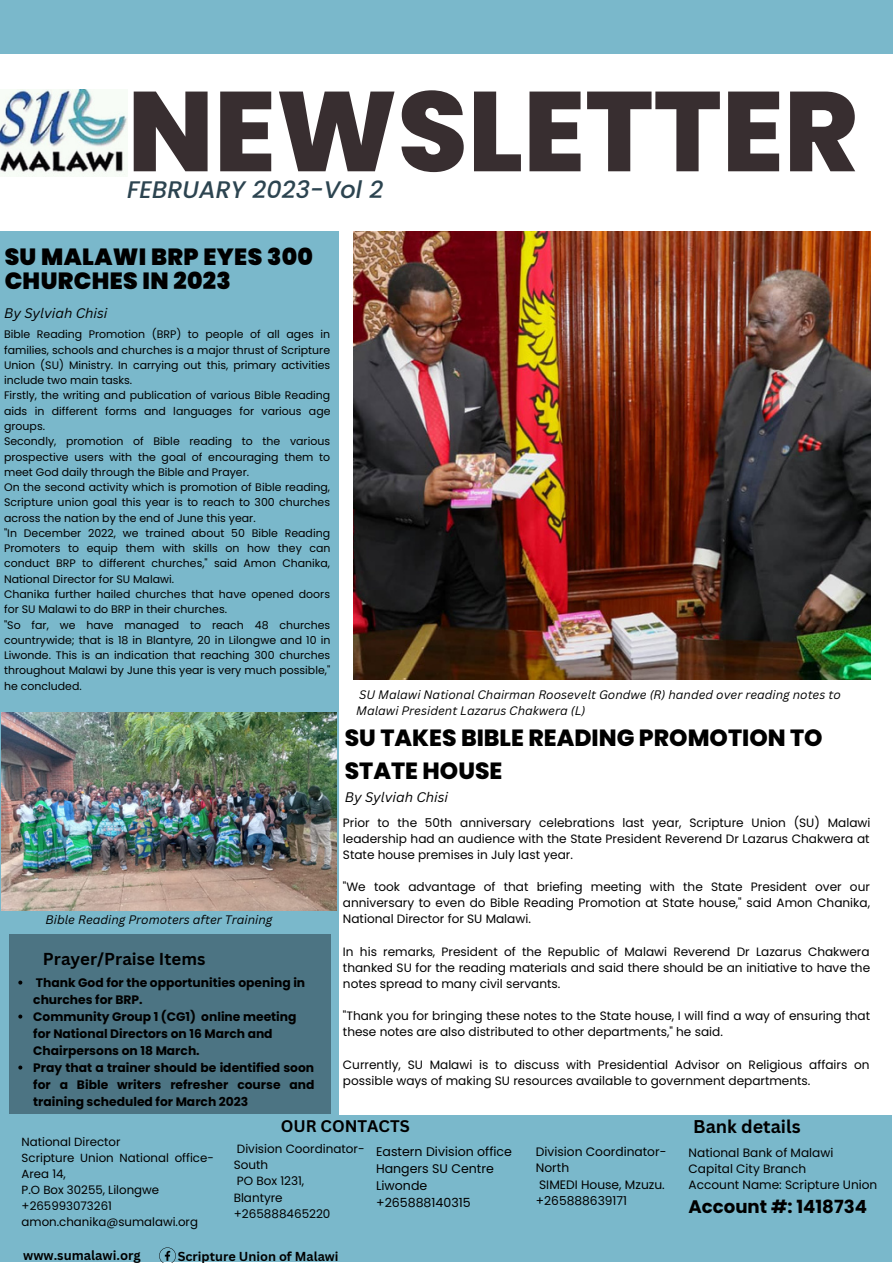
<style>
.page{position:relative;width:893px;height:1264px;background:#fff}
.page>*{position:absolute;margin:0;border:0;box-sizing:border-box;transform-origin:0 0}
.t1{font:800 113.1px "Poppins";color:#382e30}
.t2{font:italic 500 24px "Poppins";color:#2c4450}
.t3{font:800 23.4px/32.7px "Poppins";color:#000}
.t4{font:900 23.4px/23.5px "Poppins";letter-spacing:.015em;color:#000}
.t5{font:700 18.15px "Poppins";color:#000}
.t6{font:700 18px "Canva Sans";color:#000}
.t7{font:700 16.8px "Canva Sans";color:#000}
.t8{font:700 16.35px "Canva Sans";color:#000}
.t9{font:italic 13.5px "Canva Sans";color:#000}
.t10{font:700 12.9px "Canva Sans";color:#000}
.t11{font:700 12.75px "Canva Sans";color:#000}
.t12{font:12.6px/17px "Poppins";color:#000}
.t13{font:700 12.3px/17px "Poppins";color:#000}
.t14{font:12.3px/16.5px "Poppins";color:#000}
.t15{font:12.15px/16.2px "Poppins";color:#000;text-align:justify}
.t16{font:italic 12px/16px "Canva Sans";color:#000}
.t17{font:12px/16.2px "Poppins";color:#000}
.t18{font:11.85px/15.9px "Poppins";color:#000}
.t19{font:10.95px/15.3px "Poppins";color:#000}
</style>
<div class="page">
<img style="left:353px;top:232px;width:517px;height:447px">
<div style="left:0;top:232px;width:338px;height:918px;background:#7ab8cb"></div>
<img style="left:1px;top:712px;width:335px;height:198px">
<div style="left:0;top:1115px;width:891px;height:146px;background:#7ab8cb"></div>
<div style="left:0;top:0;width:892px;height:53px;background:#7ab8cb"></div>
<img style="left:0;top:89px;width:127px;height:88px">
<div style="left:9px;top:934px;width:321px;height:179px;background:#4c7483"></div>
<svg style="left:159px;top:1247px;width:17px;height:15px"></svg>
<svg style="left:18px;top:980px;width:4px;height:4px"></svg>
<svg style="left:18px;top:1014px;width:4px;height:4px"></svg>
<svg style="left:18px;top:1065px;width:4px;height:4px"></svg>
<h1 class="t1" style="left:127px;top:52px;width:732px">NEWSLETTER</h1>
<h2 class="t2" style="left:127px;top:173px;width:257px">FEBRUARY 2023-Vol 2</h2>
<h3 class="t4" style="left:5px;top:245px;width:310px">SU MALAWI BRP EYES 300<br>CHURCHES IN 2023</h3>
<p class="t19" style="left:4px;top:327px;width:328px">Bible Reading Promotion (BRP) to people of all ages in families, schools and churches is a major thrust of Scripture Union (SU) Ministry. In carrying out this, primary activities include two main tasks.<br>Firstly, the writing and publication of various Bible Reading aids in different forms and languages for various age groups.<br>Secondly, promotion of Bible reading to the various prospective users with the goal of encouraging them to meet God daily through the Bible and Prayer.<br>On the second activity which is promotion of Bible reading, Scripture union goal this year is to reach to 300 churches across the nation by the end of June this year.<br>"In December 2022, we trained about 50 Bible Reading Promoters to equip them with skills on how they can conduct BRP to different churches," said Amon Chanika, National Director for SU Malawi.<br>Chanika further hailed churches that have opened doors for SU Malawi to do BRP in their churches.<br>"So far, we have managed to reach 48 churches countrywide; that is 18 in Blantyre, 20 in Lilongwe and 10 in Liwonde. This is an indication that reaching 300 churches throughout Malawi by June this year is very much possible," he concluded.</p>
<p class="t9" style="left:4px;top:304px;width:105px">By Sylviah Chisi</p>
<p class="t16" style="left:356px;top:686px;width:486px">SU Malawi National Chairman Roosevelt Gondwe (R) handed over reading notes to<br>Malawi President Lazarus Chakwera (L)</p>
<h3 class="t3" style="left:345px;top:721px;width:479px">SU TAKES BIBLE READING PROMOTION TO<br>STATE HOUSE</h3>
<p class="t15" style="left:343px;top:814px;width:529px">Prior to the 50th anniversary celebrations last year, Scripture Union (SU) Malawi leadership had an audience with the State President Reverend Dr Lazarus Chakwera at State house premises in July last year.</p>
<p class="t15" style="left:343px;top:878px;width:528px">"We took advantage of that briefing meeting with the State President over our anniversary to even do Bible Reading Promotion at State house," said Amon Chanika, National Director for SU Malawi.</p>
<p class="t15" style="left:343px;top:943px;width:528px">In his remarks, President of the Republic of Malawi Reverend Dr Lazarus Chakwera thanked SU for the reading materials and said there should be an initiative to have the notes spread to many civil servants.</p>
<p class="t15" style="left:343px;top:1007px;width:528px">"Thank you for bringing these notes to the State house, I will find a way of ensuring that these notes are also distributed to other departments," he said.</p>
<p class="t15" style="left:343px;top:1056px;width:528px">Currently, SU Malawi is to discuss with Presidential Advisor on Religious affairs on possible ways of making SU resources available to government departments.</p>
<p class="t9" style="left:345px;top:787px;width:105px">By Sylviah Chisi</p>
<p class="t16" style="left:46px;top:911px;width:228px">Bible Reading Promoters after Training</p>
<h3 class="t7" style="left:43px;top:947px;width:164px">Prayer/Praise Items</h3>
<p class="t13" style="left:33px;top:973px;width:283px">Thank God for the opportunities opening in churches for BRP.<br>Community Group 1 (CG1) online meeting for National Directors on 16 March and Chairpersons on 18 March.<br>Pray that a trainer should be identified soon for a Bible writers refresher course and training scheduled for March 2023</p>
<h3 class="t8" style="left:281px;top:1114px;width:130px">OUR CONTACTS</h3>
<p class="t18" style="left:22px;top:1134px;width:194px">National Director<br>Scripture Union National office-<br>Area 14,<br>P.O Box 30255, Lilongwe +265993073261 amon.chanika@sumalawi.org</p>
<p class="t17" style="left:234px;top:1140px;width:132px">Division Coordinator-<br>South<br>PO Box 1231,<br>Blantyre +265888465220</p>
<p class="t12" style="left:376px;top:1142px;width:137px">Eastern Division office<br>Hangers SU Centre<br>Liwonde +265888140315</p>
<p class="t14" style="left:536px;top:1143px;width:132px">Division Coordinator-<br>North<br>SIMEDI House, Mzuzu. +265888639171</p>
<p class="t10" style="left:23px;top:1246px;width:119px">www.sumalawi.org</p>
<p class="t11" style="left:178px;top:1246px;width:162px">Scripture Union of Malawi</p>
<h3 class="t6" style="left:693px;top:1113px;width:109px">Bank details</h3>
<p class="t15" style="left:688px;top:1144px;width:190px;text-align:left">National Bank of Malawi<br>Capital City Branch<br>Account Name: Scripture Union</p>
<h3 class="t5" style="left:688px;top:1193px;width:180px">Account #: 1418734</h3>
</div>
